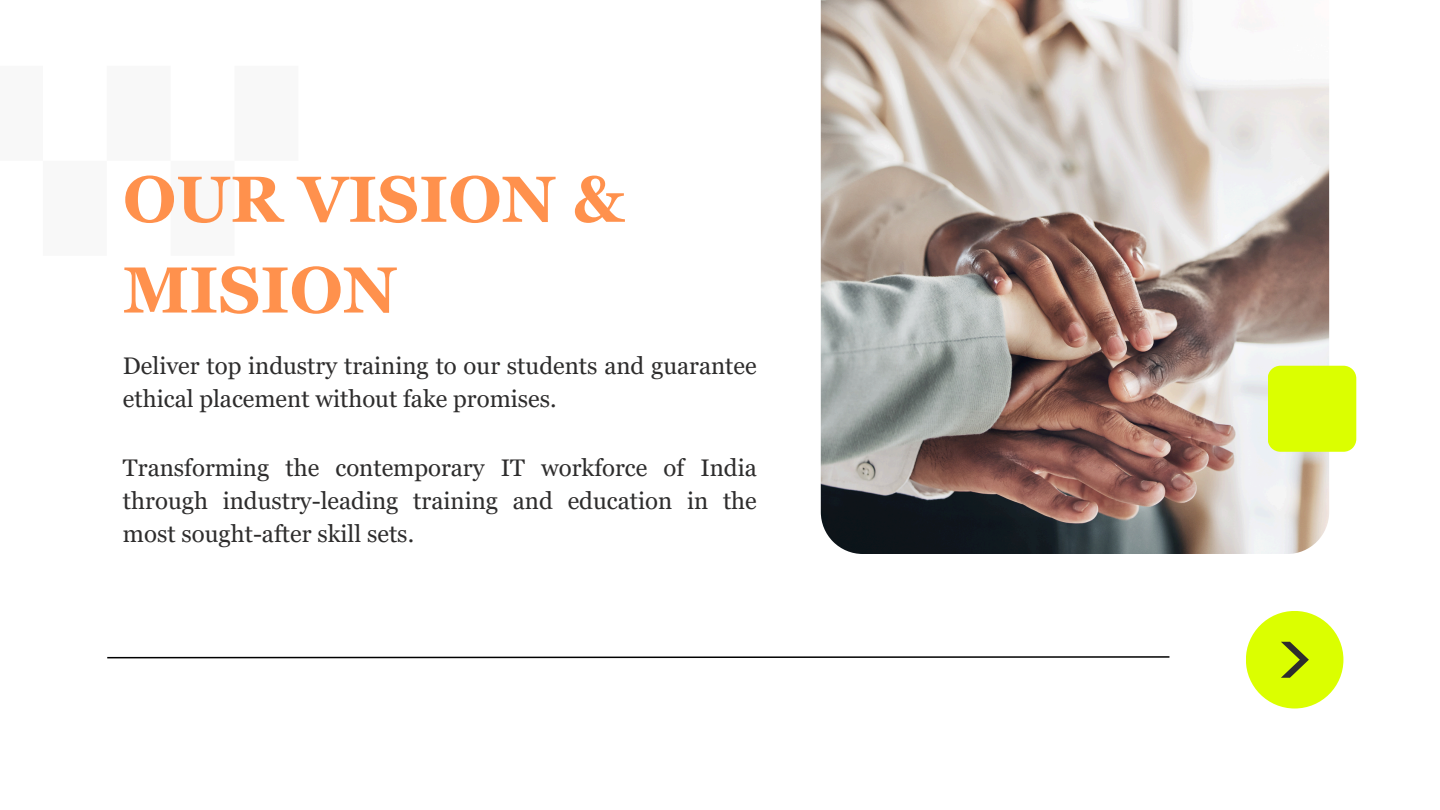
<style>
.page{position:relative;width:1440px;height:810px;background:#fff}
.page>*{position:absolute;margin:0;border:0;box-sizing:border-box;transform-origin:0 0}
.t1{font:78.4px "Poppins";color:#2e2d2d}
.t2{font:700 65px/90.8px "Georgia Pro";color:#ff914d}
.t3{font:24px/33px "Georgia Pro";color:#2e2d2d}
</style>
<div class="page">
<svg style="left:107px;top:656px;width:1063px;height:3px"></svg>
<div style="left:1246px;top:611px;width:97px;height:98px;background:#dbff00;border-radius:50%"></div>
<img style="left:821px;top:0;width:508px;height:554px">
<div style="left:1268px;top:366px;width:88px;height:86px;background:#dbff00"></div>
<p class="t2" style="left:123px;top:154px;width:503px">OUR VISION &amp;<br>MISION</p>
<p class="t3" style="left:123px;top:349px;width:635px">Deliver top industry training to our students and guarantee ethical placement without fake promises.</p>
<p class="t3" style="left:123px;top:451px;width:635px;text-align:justify">Transforming the contemporary IT workforce of India through industry-leading training and education in the most sought-after skill sets.</p>
<h1 class="t1" style="left:1274px;top:606px;width:44px">&gt;</h1>
</div>
